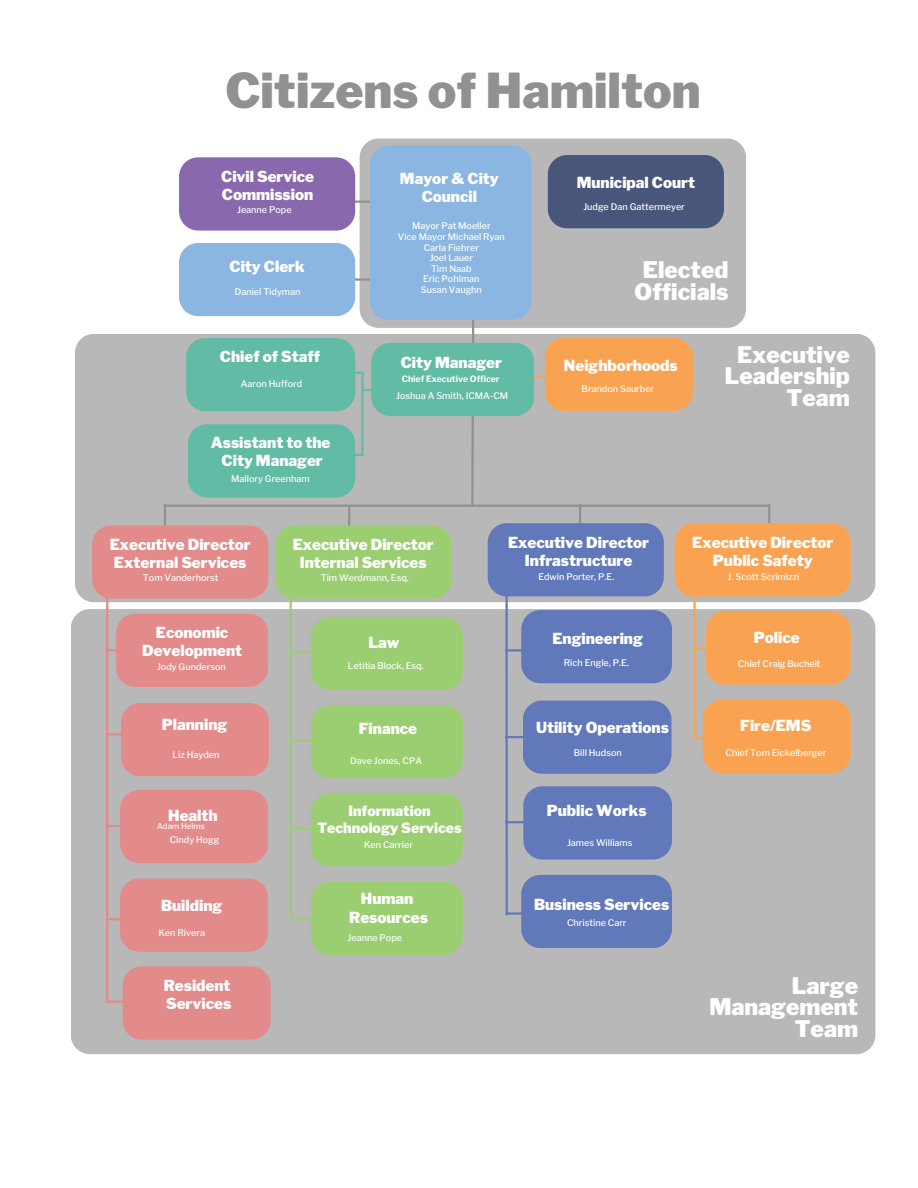
<style>
.page{position:relative;width:918px;height:1188px;background:#fff}
.page>*{position:absolute;margin:0;border:0;box-sizing:border-box;transform-origin:0 0}
.t1{font:900 47.7px "Libre Franklin";color:#919191}
.t2{font:900 22.65px/21.6px "Libre Franklin";color:#fff;text-align:right}
.t3{font:900 15.15px/18.1px "Libre Franklin";color:#fff;text-align:center}
.t4{font:900 13.95px/16.8px "Libre Franklin";color:#fff;text-align:center}
.t5{font:500 9px "Libre Franklin";color:#fff}
.t6{font:700 8.7px "Libre Franklin";color:#fff}
.t7{font:500 7.95px "Libre Franklin";color:#fff}
</style>
<div class="page">
<div style="left:71px;top:609px;width:804px;height:445px;background:#b8b8b8;border-radius:19px"></div>
<hr style="left:106px;top:649px;width:50px;height:2px;background:#e38a8a">
<hr style="left:106px;top:825px;width:50px;height:2px;background:#e38a8a">
<div style="left:75px;top:334px;width:800px;height:268px;background:#b8b8b8;border-radius:19px"></div>
<svg style="left:470px;top:328px;width:6px;height:177px"></svg>
<div style="left:371px;top:343px;width:163px;height:73px;background:#62bba5;border-radius:19px"></div>
<div style="left:186px;top:338px;width:169px;height:73px;background:#62bba5;border-radius:19px"></div>
<hr style="left:106px;top:590px;width:2px;height:413px;background:#e38a8a">
<hr style="left:163px;top:504px;width:3px;height:51px;background:#919191">
<div style="left:92px;top:525px;width:176px;height:74px;background:#e38a8a;border-radius:19px"></div>
<hr style="left:106px;top:733px;width:50px;height:3px;background:#e38a8a">
<div style="left:360px;top:138px;width:386px;height:190px;background:#b8b8b8;border-radius:19px"></div>
<hr style="left:192px;top:200px;width:309px;height:3px;background:#919191">
<hr style="left:309px;top:278px;width:112px;height:3px;background:#919191">
<div style="left:370px;top:145px;width:161px;height:175px;background:#8ab6e1;border-radius:19px"></div>
<hr style="left:291px;top:651px;width:50px;height:3px;background:#9bce71">
<hr style="left:291px;top:740px;width:50px;height:2px;background:#9bce71">
<hr style="left:291px;top:828px;width:50px;height:2px;background:#9bce71">
<hr style="left:290px;top:589px;width:2px;height:330px;background:#9bce71">
<hr style="left:348px;top:506px;width:2px;height:50px;background:#919191">
<div style="left:275px;top:525px;width:176px;height:74px;background:#9bce71;border-radius:19px"></div>
<div style="left:188px;top:424px;width:167px;height:74px;background:#62bba5;border-radius:19px"></div>
<hr style="left:309px;top:372px;width:53px;height:2px;background:#62bba5">
<hr style="left:505px;top:736px;width:53px;height:2px;background:#6178bb">
<hr style="left:505px;top:589px;width:3px;height:326px;background:#6178bb">
<hr style="left:579px;top:504px;width:2px;height:51px;background:#919191">
<div style="left:488px;top:523px;width:176px;height:73px;background:#6178bb;border-radius:19px"></div>
<hr style="left:505px;top:649px;width:53px;height:3px;background:#6178bb">
<hr style="left:505px;top:821px;width:53px;height:2px;background:#6178bb">
<hr style="left:695px;top:648px;width:50px;height:2px;background:#f9a352">
<hr style="left:696px;top:737px;width:50px;height:3px;background:#f9a352">
<hr style="left:534px;top:376px;width:53px;height:2px;background:#f9a352">
<svg style="left:692px;top:596px;width:5px;height:144px"></svg>
<hr style="left:768px;top:504px;width:2px;height:51px;background:#919191">
<div style="left:675px;top:523px;width:176px;height:73px;background:#f9a352;border-radius:19px"></div>
<div style="left:179px;top:157px;width:176px;height:74px;background:#8a68ad;border-radius:19px"></div>
<div style="left:548px;top:155px;width:176px;height:73px;background:#49567b;border-radius:19px"></div>
<div style="left:179px;top:243px;width:176px;height:73px;background:#8ab6e1;border-radius:19px"></div>
<div style="left:706px;top:611px;width:145px;height:74px;background:#f9a352;border-radius:19px"></div>
<div style="left:703px;top:700px;width:148px;height:73px;background:#f9a352;border-radius:19px"></div>
<div style="left:123px;top:966px;width:148px;height:74px;background:#e38a8a;border-radius:19px"></div>
<div style="left:545px;top:338px;width:148px;height:73px;background:#f9a352;border-radius:19px"></div>
<div style="left:521px;top:610px;width:151px;height:73px;background:#6178bb;border-radius:19px"></div>
<div style="left:523px;top:701px;width:149px;height:73px;background:#6178bb;border-radius:19px"></div>
<div style="left:523px;top:786px;width:149px;height:74px;background:#6178bb;border-radius:19px"></div>
<div style="left:521px;top:875px;width:151px;height:73px;background:#6178bb;border-radius:19px"></div>
<div style="left:311px;top:617px;width:152px;height:73px;background:#9bce71;border-radius:19px"></div>
<div style="left:311px;top:705px;width:152px;height:73px;background:#9bce71;border-radius:19px"></div>
<div style="left:311px;top:793px;width:152px;height:73px;background:#9bce71;border-radius:19px"></div>
<div style="left:311px;top:882px;width:152px;height:73px;background:#9bce71;border-radius:19px"></div>
<div style="left:116px;top:614px;width:152px;height:73px;background:#e38a8a;border-radius:19px"></div>
<div style="left:121px;top:703px;width:148px;height:73px;background:#e38a8a;border-radius:19px"></div>
<div style="left:120px;top:790px;width:148px;height:73px;background:#e38a8a;border-radius:19px"></div>
<div style="left:120px;top:879px;width:148px;height:73px;background:#e38a8a;border-radius:19px"></div>
<hr style="left:361px;top:371px;width:3px;height:83px;background:#62bba5">
<hr style="left:324px;top:454px;width:40px;height:2px;background:#62bba5">
<hr style="left:362px;top:389px;width:41px;height:2px;background:#62bba5">
<hr style="left:163px;top:505px;width:606px;height:2px;background:#919191">
<hr style="left:109px;top:918px;width:50px;height:2px;background:#e38a8a">
<hr style="left:107px;top:1001px;width:45px;height:2px;background:#e38a8a">
<hr style="left:506px;top:912px;width:50px;height:3px;background:#6178bb">
<hr style="left:291px;top:917px;width:50px;height:2px;background:#9bce71">
<p class="t1" style="left:225px;top:62px;width:477px">Citizens of Hamilton</p>
<p class="t3" style="left:221px;top:167px;width:94px;text-align:left">Civil Service<br>Commission</p>
<p class="t3" style="left:577px;top:174px;width:120px">Municipal Court</p>
<p class="t3" style="left:400px;top:170px;width:100px">Mayor &amp; City<br>Council</p>
<p class="t5" style="left:237px;top:204px;width:56px">Jeanne Pope</p>
<p class="t5" style="left:583px;top:201px;width:103px">Judge Dan Gattermeyer</p>
<p class="t5" style="left:412px;top:221px;width:80px">Mayor Pat Moeller</p>
<p class="t5" style="left:398px;top:231px;width:109px">Vice Mayor Michael Ryan</p>
<p class="t5" style="left:424px;top:242px;width:57px">Carla Fiehrer</p>
<p class="t5" style="left:430px;top:252px;width:45px">Joel Lauer</p>
<p class="t5" style="left:431px;top:263px;width:42px">Tim Naab</p>
<p class="t5" style="left:423px;top:274px;width:58px">Eric Pohlman</p>
<p class="t5" style="left:421px;top:284px;width:63px">Susan Vaughn</p>
<p class="t3" style="left:230px;top:258px;width:77px">City Clerk</p>
<p class="t2" style="left:635px;top:259px;width:95px;text-align:center">Elected<br>Officials</p>
<p class="t5" style="left:235px;top:287px;width:67px">Daniel Tidyman</p>
<p class="t3" style="left:220px;top:348px;width:102px">Chief of Staff</p>
<p class="t5" style="left:241px;top:378px;width:63px">Aaron Hufford</p>
<p class="t3" style="left:211px;top:433px;width:121px">Assistant to the</p>
<p class="t3" style="left:222px;top:451px;width:103px">City Manager</p>
<p class="t5" style="left:231px;top:474px;width:80px">Mallory Greenham</p>
<p class="t3" style="left:401px;top:354px;width:103px">City Manager</p>
<p class="t6" style="left:402px;top:374px;width:99px">Chief Executive Officer</p>
<p class="t5" style="left:396px;top:391px;width:114px">Joshua A Smith, ICMA-CM</p>
<p class="t3" style="left:564px;top:357px;width:115px">Neighborhoods</p>
<p class="t5" style="left:582px;top:383px;width:74px">Brandon Saurber</p>
<p class="t2" style="left:725px;top:344px;width:127px">Executive<br>Leadership<br>Team</p>
<p class="t3" style="left:110px;top:535px;width:143px;text-align:left">Executive Director<br>External Services</p>
<p class="t3" style="left:293px;top:535px;width:143px">Executive Director<br>Internal Services</p>
<p class="t3" style="left:508px;top:533px;width:143px">Executive Director<br>Infrastructure</p>
<p class="t3" style="left:692px;top:534px;width:143px">Executive Director<br>Public Safety</p>
<p class="t5" style="left:143px;top:572px;width:77px">Tom Vanderhorst</p>
<p class="t5" style="left:321px;top:573px;width:90px">Tim Werdmann, Esq.</p>
<p class="t5" style="left:538px;top:571px;width:77px">Edwin Porter, P.E.</p>
<p class="t5" style="left:728px;top:571px;width:73px">J. Scott Scrimizzi</p>
<p class="t3" style="left:142px;top:623px;width:102px">Economic<br>Development</p>
<p class="t5" style="left:157px;top:661px;width:70px">Jody Gunderson</p>
<p class="t3" style="left:368px;top:633px;width:32px">Law</p>
<p class="t5" style="left:348px;top:660px;width:77px">Letitia Block, Esq.</p>
<p class="t3" style="left:552px;top:630px;width:92px">Engineering</p>
<p class="t5" style="left:564px;top:657px;width:67px">Rich Engle, P.E.</p>
<p class="t3" style="left:754px;top:629px;width:47px">Police</p>
<p class="t5" style="left:738px;top:658px;width:84px">Chief Craig Bucheit</p>
<p class="t3" style="left:162px;top:715px;width:67px">Planning</p>
<p class="t3" style="left:359px;top:720px;width:60px">Finance</p>
<p class="t3" style="left:536px;top:719px;width:134px">Utility Operations</p>
<p class="t3" style="left:740px;top:717px;width:73px">Fire/EMS</p>
<p class="t5" style="left:173px;top:750px;width:48px">Liz Hayden</p>
<p class="t5" style="left:350px;top:755px;width:73px">Dave Jones, CPA</p>
<p class="t5" style="left:574px;top:747px;width:50px">Bill Hudson</p>
<p class="t5" style="left:726px;top:747px;width:102px">Chief Tom Eickelberger</p>
<p class="t3" style="left:168px;top:806px;width:51px">Health</p>
<p class="t7" style="left:157px;top:821px;width:49px">Adam Helms</p>
<p class="t5" style="left:170px;top:834px;width:51px">Cindy Hogg</p>
<p class="t4" style="left:317px;top:802px;width:146px">Information<br>Technology Services</p>
<p class="t5" style="left:364px;top:839px;width:50px">Ken Carrier</p>
<p class="t3" style="left:547px;top:801px;width:101px">Public Works</p>
<p class="t5" style="left:567px;top:837px;width:67px">James Williams</p>
<p class="t3" style="left:161px;top:896px;width:63px">Building</p>
<p class="t3" style="left:361px;top:890px;width:54px">Human</p>
<p class="t3" style="left:534px;top:895px;width:137px">Business Services</p>
<p class="t3" style="left:349px;top:908px;width:80px">Resources</p>
<p class="t5" style="left:567px;top:918px;width:61px">Christine Carr</p>
<p class="t5" style="left:159px;top:927px;width:48px">Ken Rivera</p>
<p class="t5" style="left:348px;top:933px;width:56px">Jeanne Pope</p>
<p class="t3" style="left:164px;top:976px;width:68px">Resident</p>
<p class="t3" style="left:166px;top:994px;width:67px">Services</p>
<p class="t2" style="left:709px;top:975px;width:150px">Large<br>Management</p>
<p class="t2" style="left:795px;top:1018px;width:65px">Team</p>
</div>
